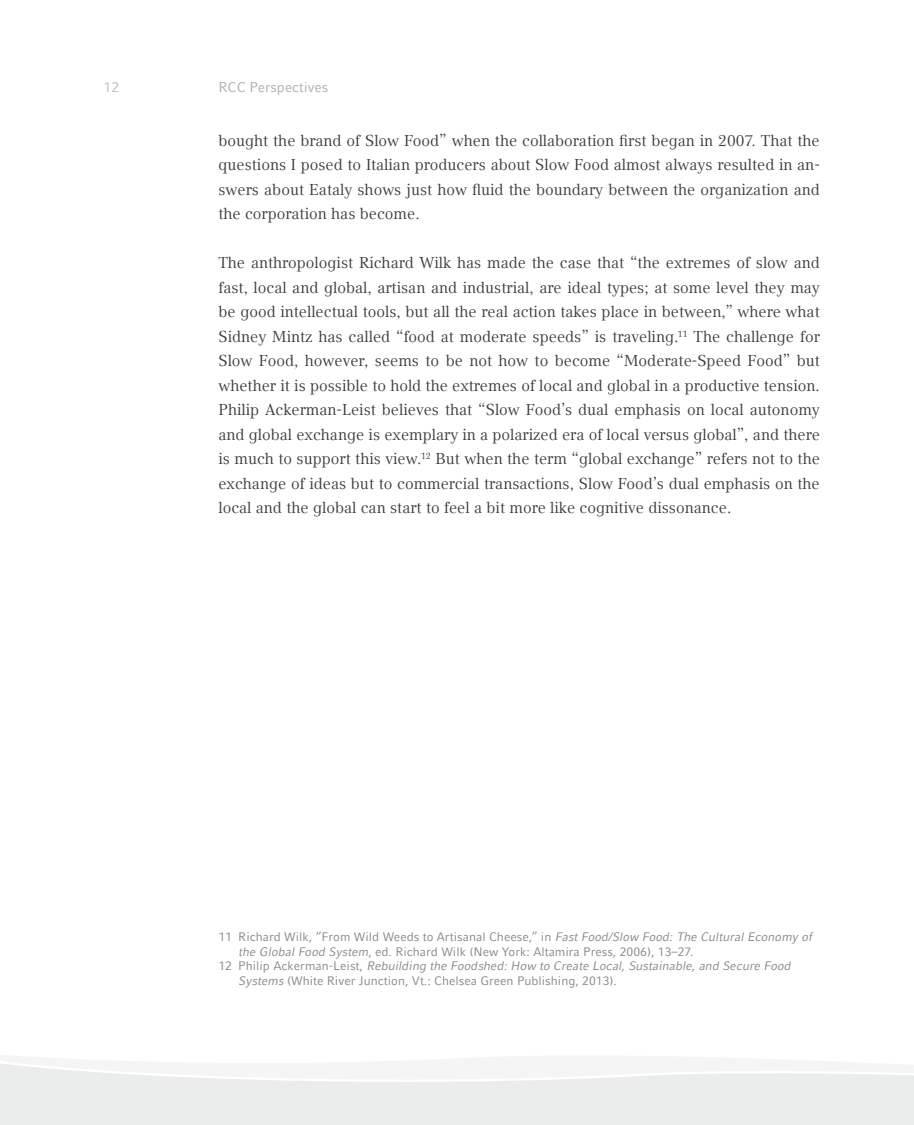
<style>
.page{position:relative;width:914px;height:1125px;background:#fff}
.page>*{position:absolute;margin:0;border:0;box-sizing:border-box;transform-origin:0 0}
.t1{font:15.75px/24.5px "LMU Compatil Text";color:#3b3b3a;text-align:justify}
.t2{font:14px "LMU Compatil Fact";color:#adaeae}
.t3{font:14px "LMU Compatil Fact";color:#bbbcbd}
.t4{font:12.25px "LMU Compatil Fact";color:#878786}
.t5{font:italic 12.25px "LMU Compatil Fact";color:#878786}
.s1{font-style:italic}
.s2{font-style:normal}
</style>
<div class="page">
<svg style="left:0;top:1063px;width:913px;height:62px;fill:#ebecec"></svg>
<p class="t3" style="left:103px;top:79px;width:17px">12</p>
<p class="t2" style="left:218px;top:79px;width:111px">RCC Perspectives</p>
<p class="t1" style="left:218px;top:128px;width:602px">bought the brand of Slow Food” when the collaboration first began in 2007. That the questions I posed to Italian producers about Slow Food almost always resulted in an&shy;swers about Eataly shows just how fluid the boundary between the organization and the corporation has become.</p>
<p class="t1" style="left:218px;top:250px;width:603px">The anthropologist Richard Wilk has made the case that “the extremes of slow and fast, local and global, artisan and industrial, are ideal types; at some level they may be good intellectual tools, but all the real action takes place in between,” where what Sidney Mintz has called “food at moderate speeds” is traveling.<sup>11</sup> The challenge for Slow Food, however, seems to be not how to become “Moderate-Speed Food” but whether it is possible to hold the extremes of local and global in a productive tension.<br>Philip Ackerman-Leist believes that “Slow Food’s dual emphasis on local autonomy and global exchange is exemplary in a polarized era of local versus global”, and there is much to support this view.<sup>12</sup> But when the term “global exchange” refers not to the exchange of ideas but to commercial transactions, Slow Food’s dual emphasis on the local and the global can start to feel a bit more like cognitive dissonance.</p>
<p class="t4" style="left:218px;top:929px;width:595px">11 Richard Wilk, “From Wild Weeds to Artisanal Cheese,” in <span class="s1">Fast Food/Slow Food: The Cultural Economy of</span></p>
<p class="t4" style="left:238px;top:944px;width:456px"><span class="s1">the Global Food System</span>, ed. Richard Wilk (New York: Altamira Press, 2006), 13–27.</p>
<p class="t5" style="left:218px;top:959px;width:574px"><span class="s2">12 Philip Ackerman-Leist,</span> Rebuilding the Foodshed: How to Create Local, Sustainable, and Secure Food</p>
<p class="t4" style="left:238px;top:973px;width:380px"><span class="s1">Systems</span> (White River Junction, Vt.: Chelsea Green Publishing, 2013).</p>
</div>
